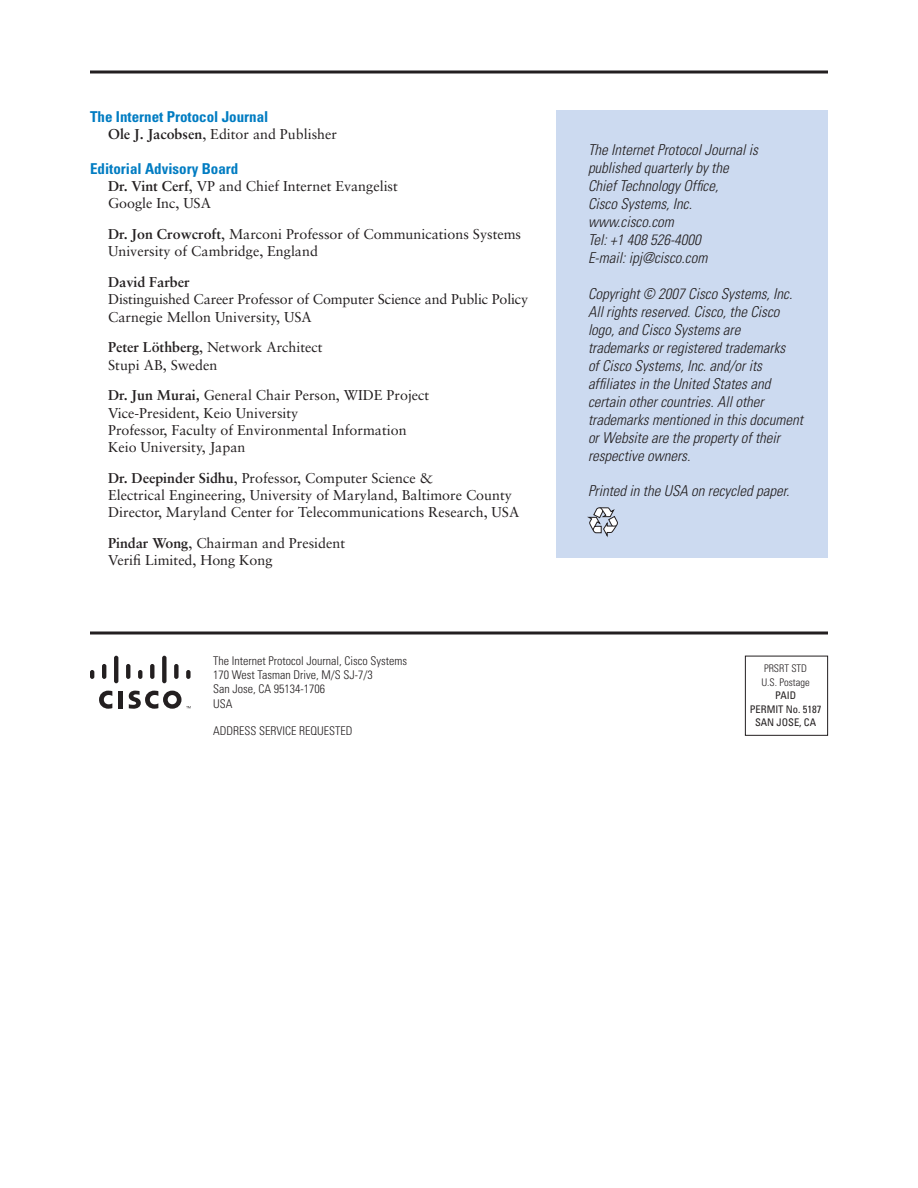
<style>
.page{position:relative;width:918px;height:1188px;background:#fff}
.page>*{position:absolute;margin:0;border:0;box-sizing:border-box;transform-origin:0 0}
.t1{font:italic 300 condensed 15px/18px "Univers";color:#231f20}
.t2{font:700 condensed 15px "Univers";color:#007cc2}
.t3{font:14.25px/17.2px "Sabon";color:#231f20}
.t4{font:700 14.25px "Sabon";color:#231f20}
.t5{font:300 condensed 12px/14.2px "Univers";color:#231f20}
.t6{font:condensed 10.5px/13.5px "Univers";color:#231f20;text-align:center}
.t7{font:300 condensed 10.5px/13.5px "Univers";color:#231f20}
.s1{font-weight:700}
</style>
<div class="page">
<div style="left:557px;top:110px;width:271px;height:448px;background:#ccdaf0"></div>
<svg style="left:90px;top:70px;width:738px;height:4px;background:#595657"></svg>
<hr style="left:90px;top:632px;width:738px;height:2px;background:#231f20">
<svg style="left:587px;top:507px;width:31px;height:31px"></svg>
<div style="left:745px;top:656px;width:83px;height:80px;border:1px solid #231f20"></div>
<div style="left:118px;top:691px;width:5px;height:17px;background:#231f20"></div>
<svg style="left:99px;top:691px;width:13px;height:18px"></svg>
<svg style="left:90px;top:670px;width:4px;height:9px"></svg>
<hr style="left:102px;top:664px;width:4px;height:15px;background:#231f20;border-radius:2px">
<hr style="left:114px;top:656px;width:4px;height:27px;background:#231f20;border-radius:2px">
<svg style="left:126px;top:664px;width:4px;height:15px"></svg>
<svg style="left:138px;top:670px;width:4px;height:9px"></svg>
<svg style="left:150px;top:664px;width:4px;height:15px"></svg>
<div style="left:162px;top:656px;width:5px;height:27px;background:#231f20;border-radius:2px"></div>
<div style="left:174px;top:664px;width:5px;height:15px;background:#231f20;border-radius:2px"></div>
<div style="left:186px;top:670px;width:5px;height:9px;background:#231f20;border-radius:2px"></div>
<svg style="left:129px;top:691px;width:62px;height:18px"></svg>
<p class="t2" style="left:90px;top:111px;width:180px">The Internet Protocol Journal</p>
<p class="t3" style="left:108px;top:127px;width:230px"><span class="s1">Ole J. Jacobsen</span>, Editor and Publisher</p>
<p class="t2" style="left:90px;top:163px;width:150px">Editorial Advisory Board</p>
<p class="t3" style="left:108px;top:179px;width:291px"><span class="s1">Dr. Vint Cerf</span>, VP and Chief Internet Evangelist<br>Google Inc, USA</p>
<p class="t3" style="left:108px;top:227px;width:415px"><span class="s1">Dr. Jon Crowcroft</span>, Marconi Professor of Communications Systems<br>University of Cambridge, England</p>
<p class="t4" style="left:108px;top:276px;width:83px">David Farber</p>
<p class="t3" style="left:108px;top:292px;width:422px">Distinguished Career Professor of Computer Science and Public Policy<br>Carnegie Mellon University, USA</p>
<p class="t3" style="left:108px;top:340px;width:216px"><span class="s1">Peter Löthberg</span>, Network Architect<br>Stupi AB, Sweden</p>
<p class="t3" style="left:108px;top:388px;width:323px"><span class="s1">Dr. Jun Murai,</span> General Chair Person, WIDE Project Vice-President, Keio University<br>Professor, Faculty of Environmental Information Keio University, Japan</p>
<p class="t3" style="left:108px;top:471px;width:413px"><span class="s1">Dr. Deepinder Sidhu</span>, Professor, Computer Science &amp;<br>Electrical Engineering, University of Maryland, Baltimore County<br>Director, Maryland Center for Telecommunications Research, USA</p>
<p class="t3" style="left:108px;top:536px;width:239px"><span class="s1">Pindar Wong</span>, Chairman and President<br>Verifi Limited, Hong Kong</p>
<p class="t5" style="left:213px;top:655px;width:195px">The Internet Protocol Journal, Cisco Systems<br>170 West Tasman Drive, M/S SJ-7/3<br>San Jose, CA 95134-1706<br>USA</p>
<p class="t5" style="left:213px;top:724px;width:141px">ADDRESS SERVICE REQUESTED</p>
<p class="t1" style="left:588px;top:142px;width:171px">The Internet Protocol Journal is published quarterly by the<br>Chief Technology Office,<br>Cisco Systems, Inc. www.cisco.com<br>Tel: +1 408 526-4000<br>E-mail: ipj@cisco.com</p>
<p class="t1" style="left:588px;top:286px;width:216px">Copyright © 2007 Cisco Systems, Inc.<br>All rights reserved. Cisco, the Cisco logo, and Cisco Systems are trademarks or registered trademarks<br>of Cisco Systems, Inc. and/or its affiliates in the United States and certain other countries. All other trademarks mentioned in this document or Website are the property of their respective owners.</p>
<p class="t1" style="left:588px;top:483px;width:203px">Printed in the USA on recycled paper.</p>
<p class="t7" style="left:761px;top:663px;width:50px">PRSRT STD<br>U.S. Postage</p>
<p class="t6" style="left:750px;top:690px;width:73px">PAID<br>PERMIT No. 5187<br>SAN JOSE, CA</p>
</div>
